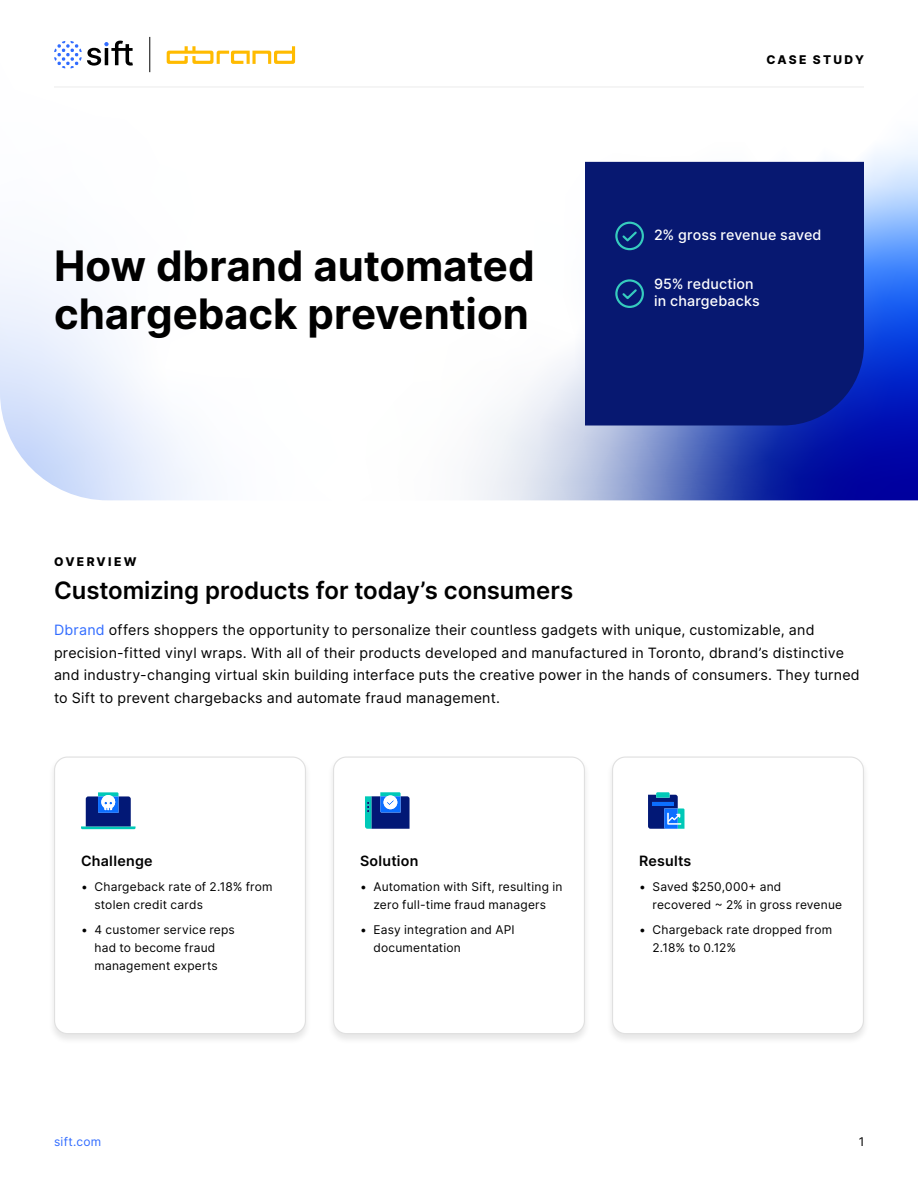
<style>
.page{position:relative;width:918px;height:1188px;background:#fff}
.page>*{position:absolute;margin:0;border:0;box-sizing:border-box;transform-origin:0 0}
.t1{font:700 42px/48px "Inter";color:#000}
.t2{font:600 24px "Inter";color:#000}
.t3{font:14.25px/22.5px "Inter";letter-spacing:.015em;color:#000}
.t4{font:500 14.25px/17.1px "Inter";letter-spacing:.01em;color:#fff}
.t5{font:600 14.25px "Inter";letter-spacing:.02em;color:#000}
.t6{font:12px/18px "Inter";letter-spacing:.015em;color:#000}
.t7{font:800 12px "Inter";letter-spacing:.185em;color:#000}
.t8{font:12px "Inter";letter-spacing:.025em;color:#316cff}
.s1{color:#316cff}
</style>
<div class="page">
<svg style="left:0;top:36px;width:918px;height:464px"></svg>
<svg style="left:54px;top:41px;width:79px;height:27px"></svg>
<svg style="left:167px;top:46px;width:128px;height:18px"></svg>
<hr style="left:54px;top:87px;width:810px;height:1px;background:#ebebeb">
<hr style="left:149px;top:37px;width:1px;height:35px;background:#000">
<div style="left:585px;top:162px;width:279px;height:264px;background:#071871"></div>
<svg style="left:620px;top:230px;width:19px;height:13px"></svg>
<div style="left:615px;top:222px;width:29px;height:28px;border:2px solid #36ccbe;border-radius:50%"></div>
<svg style="left:620px;top:287px;width:19px;height:14px"></svg>
<div style="left:615px;top:279px;width:29px;height:29px;border:2px solid #36ccbe;border-radius:50%"></div>
<div style="left:48px;top:755px;width:264px;height:289px;background:#000;opacity:.1"></div>
<div style="left:55px;top:757px;width:250px;height:277px;background:#fff;border-radius:13px"></div>
<div style="left:54px;top:757px;width:252px;height:277px;border:1px solid #e0e0e0;border-radius:13px"></div>
<svg style="left:81px;top:792px;width:55px;height:37px"></svg>
<div style="left:327px;top:755px;width:264px;height:289px;background:#000;opacity:.1"></div>
<div style="left:334px;top:757px;width:250px;height:277px;background:#fff;border-radius:13px"></div>
<div style="left:333px;top:757px;width:252px;height:277px;border:1px solid #e0e0e0;border-radius:13px"></div>
<svg style="left:365px;top:792px;width:45px;height:37px;background:#3269a9"></svg>
<div style="left:606px;top:755px;width:264px;height:289px;background:#000;opacity:.1"></div>
<div style="left:613px;top:757px;width:250px;height:277px;background:#fff;border-radius:13px"></div>
<div style="left:612px;top:757px;width:252px;height:277px;border:1px solid #e0e0e0;border-radius:13px"></div>
<svg style="left:648px;top:792px;width:36px;height:37px"></svg>
<h1 class="t1" style="left:54px;top:240px;width:482px">How dbrand automated chargeback prevention</h1>
<p class="t7" style="left:767px;top:50px;width:99px">CASE STUDY</p>
<p class="t4" style="left:654px;top:226px;width:169px">2% gross revenue saved</p>
<p class="t4" style="left:654px;top:275px;width:107px">95% reduction in chargebacks</p>
<p class="t7" style="left:54px;top:553px;width:84px">OVERVIEW</p>
<h2 class="t2" style="left:54px;top:572px;width:521px">Customizing products for today’s consumers</h2>
<p class="t3" style="left:54px;top:618px;width:807px"><span class="s1">Dbrand</span> offers shoppers the opportunity to personalize their countless gadgets with unique, customizable, and precision-fitted vinyl wraps. With all of their products developed and manufactured in Toronto, dbrand’s distinctive and industry-changing virtual skin building interface puts the creative power in the hands of consumers. They turned to Sift to prevent chargebacks and automate fraud management.</p>
<p class="t5" style="left:81px;top:851px;width:73px">Challenge</p>
<p class="t6" style="left:94px;top:877px;width:180px;text-indent:-14px">• Chargeback rate of 2.18% from stolen credit cards</p>
<p class="t6" style="left:81px;top:921px;width:155px;text-align:center">• 4 customer service reps had to become fraud management experts</p>
<p class="t5" style="left:360px;top:851px;width:60px">Solution</p>
<p class="t6" style="left:360px;top:877px;width:204px;text-align:center">• Automation with Sift, resulting in zero full-time fraud managers</p>
<p class="t6" style="left:374px;top:921px;width:143px;text-indent:-14px">• Easy integration and API documentation</p>
<p class="t5" style="left:639px;top:851px;width:54px">Results</p>
<p class="t6" style="left:652px;top:877px;width:191px;text-indent:-14px">• Saved $250,000+ and recovered ~ 2% in gross revenue</p>
<p class="t6" style="left:652px;top:921px;width:181px;text-indent:-14px">• Chargeback rate dropped from<br>2.18% to 0.12%</p>
<p class="t8" style="left:54px;top:1133px;width:49px">sift.com</p>
<p class="t6" style="left:859px;top:1132px;width:7px">1</p>
</div>
